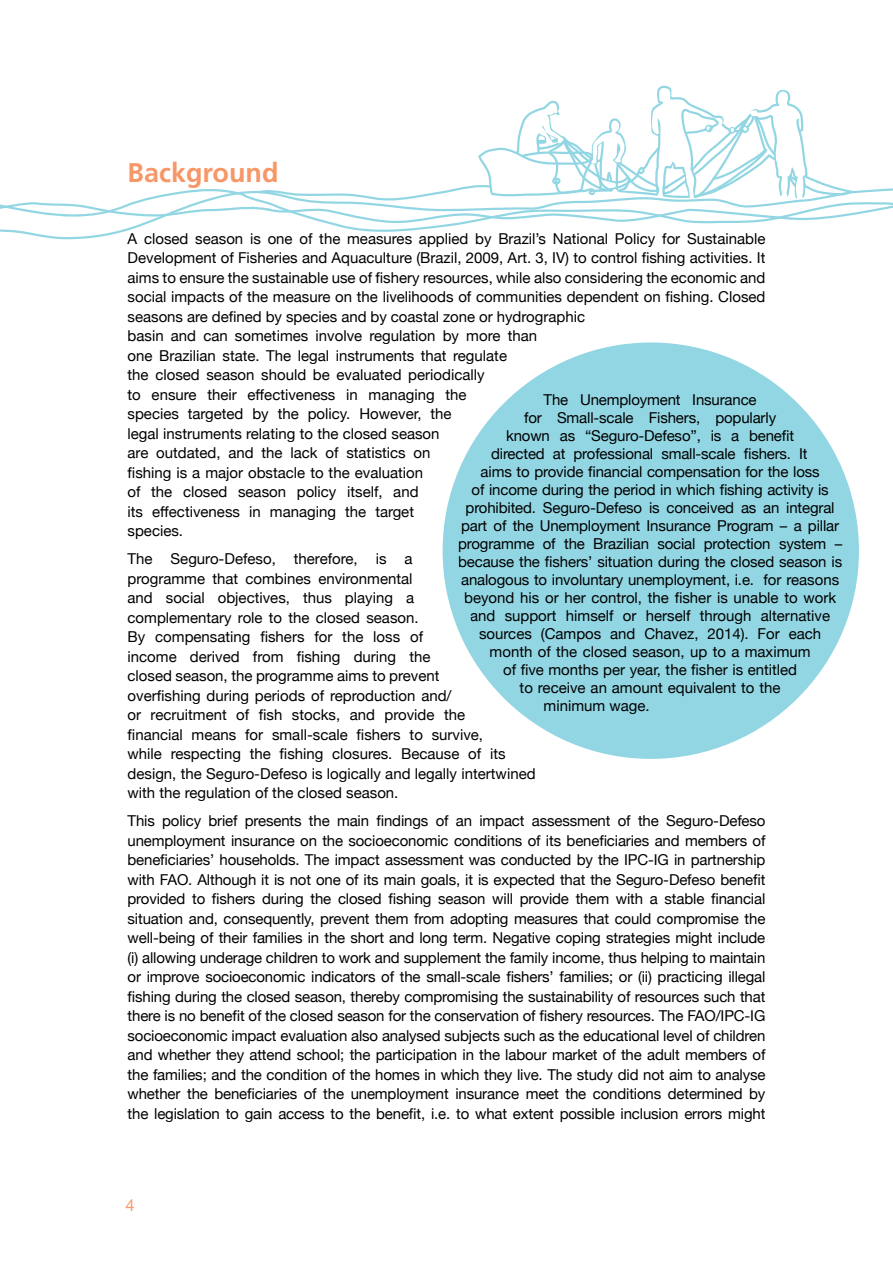
<style>
.page{position:relative;width:893px;height:1263px;background:#fff}
.page>*{position:absolute;margin:0;border:0;box-sizing:border-box;transform-origin:0 0}
.t1{font:700 27px "Frutiger LT Std";color:#f79768}
.t2{font:16.5px "Helvetica Neue";color:#f79768}
.t3{font:15px/19.5px "Helvetica Neue";color:#000}
</style>
<div class="page">
<svg style="left:0;top:85px;width:893px;height:154px"></svg>
<div style="left:450px;top:350px;width:401px;height:401px;background:#92d6e3;border-radius:50%"></div>
<div style="left:443px;top:342px;width:416px;height:417px;border:16px solid #92d6e3;border-radius:50%"></div>
<h1 class="t1" style="left:128px;top:157px;width:153px">Background</h1>
<p class="t3" style="left:128px;top:230px;width:639px">A closed season is one of the measures applied by Brazil’s National Policy for Sustainable Development of Fisheries and Aquaculture (Brazil, 2009, Art. 3, IV) to control fishing activities. It aims to ensure the sustainable use of fishery resources, while also considering the economic and social impacts of the measure on the livelihoods of communities dependent on fishing. Closed seasons are defined by species and by coastal zone or hydrographic<br>basin and can sometimes involve regulation by more than<br>one Brazilian state. The legal instruments that regulate<br>the closed season should be evaluated periodically<br>to ensure their effectiveness in managing the<br>species targeted by the policy. However, the<br>legal instruments relating to the closed season<br>are outdated, and the lack of statistics on<br>fishing is a major obstacle to the evaluation<br>of the closed season policy itself, and<br>its effectiveness in managing the target<br>species.</p>
<p class="t3" style="left:128px;top:550px;width:410px">The Seguro-Defeso, therefore, is a<br>programme that combines environmental<br>and social objectives, thus playing a<br>complementary role to the closed season.<br>By compensating fishers for the loss of<br>income derived from fishing during the<br>closed season, the programme aims to prevent<br>overfishing during periods of reproduction and/<br>or recruitment of fish stocks, and provide the<br>financial means for small-scale fishers to survive,<br>while respecting the fishing closures. Because of its design, the Seguro-Defeso is logically and legally intertwined with the regulation of the closed season.</p>
<p class="t3" style="left:128px;top:812px;width:639px;text-align:justify">This policy brief presents the main findings of an impact assessment of the Seguro-Defeso unemployment insurance on the socioeconomic conditions of its beneficiaries and members of beneficiaries’ households. The impact assessment was conducted by the IPC-IG in partnership with FAO. Although it is not one of its main goals, it is expected that the Seguro-Defeso benefit provided to fishers during the closed fishing season will provide them with a stable financial situation and, consequently, prevent them from adopting measures that could compromise the well-being of their families in the short and long term. Negative coping strategies might include (i) allowing underage children to work and supplement the family income, thus helping to maintain or improve socioeconomic indicators of the small-scale fishers’ families; or (ii) practicing illegal fishing during the closed season, thereby compromising the sustainability of resources such that there is no benefit of the closed season for the conservation of fishery resources. The FAO/IPC-IG socioeconomic impact evaluation also analysed subjects such as the educational level of children and whether they attend school; the participation in the labour market of the adult members of the families; and the condition of the homes in which they live. The study did not aim to analyse whether the beneficiaries of the unemployment insurance meet the conditions determined by the legislation to gain access to the benefit, i.e. to what extent possible inclusion errors might</p>
<p class="t3" style="left:544px;top:391px;width:214px">The Unemployment Insurance</p>
<p class="t3" style="left:524px;top:409px;width:253px">for Small-scale Fishers, popularly</p>
<p class="t3" style="left:506px;top:427px;width:290px">known as “Seguro-Defeso”, is a benefit</p>
<p class="t3" style="left:491px;top:445px;width:318px">directed at professional small-scale fishers. It</p>
<p class="t3" style="left:481px;top:463px;width:341px">aims to provide financial compensation for the loss</p>
<p class="t3" style="left:472px;top:481px;width:359px">of income during the period in which fishing activity is</p>
<p class="t3" style="left:466px;top:499px;width:370px">prohibited. Seguro-Defeso is conceived as an integral</p>
<p class="t3" style="left:461px;top:517px;width:379px">part of the Unemployment Insurance Program – a pillar</p>
<p class="t3" style="left:458px;top:535px;width:386px">programme of the Brazilian social protection system –</p>
<p class="t3" style="left:458px;top:553px;width:386px">because the fishers’ situation during the closed season is</p>
<p class="t3" style="left:461px;top:571px;width:380px">analogous to involuntary unemployment, i.e. for reasons</p>
<p class="t3" style="left:464px;top:589px;width:374px">beyond his or her control, the fisher is unable to work</p>
<p class="t3" style="left:470px;top:607px;width:362px">and support himself or herself through alternative</p>
<p class="t3" style="left:479px;top:625px;width:344px">sources (Campos and Chavez, 2014). For each</p>
<p class="t3" style="left:490px;top:643px;width:323px">month of the closed season, up to a maximum</p>
<p class="t3" style="left:503px;top:661px;width:295px">of five months per year, the fisher is entitled</p>
<p class="t3" style="left:520px;top:679px;width:262px">to receive an amount equivalent to the</p>
<p class="t3" style="left:544px;top:697px;width:108px">minimum wage.</p>
<p class="t2" style="left:125px;top:1193px;width:11px">4</p>
</div>
